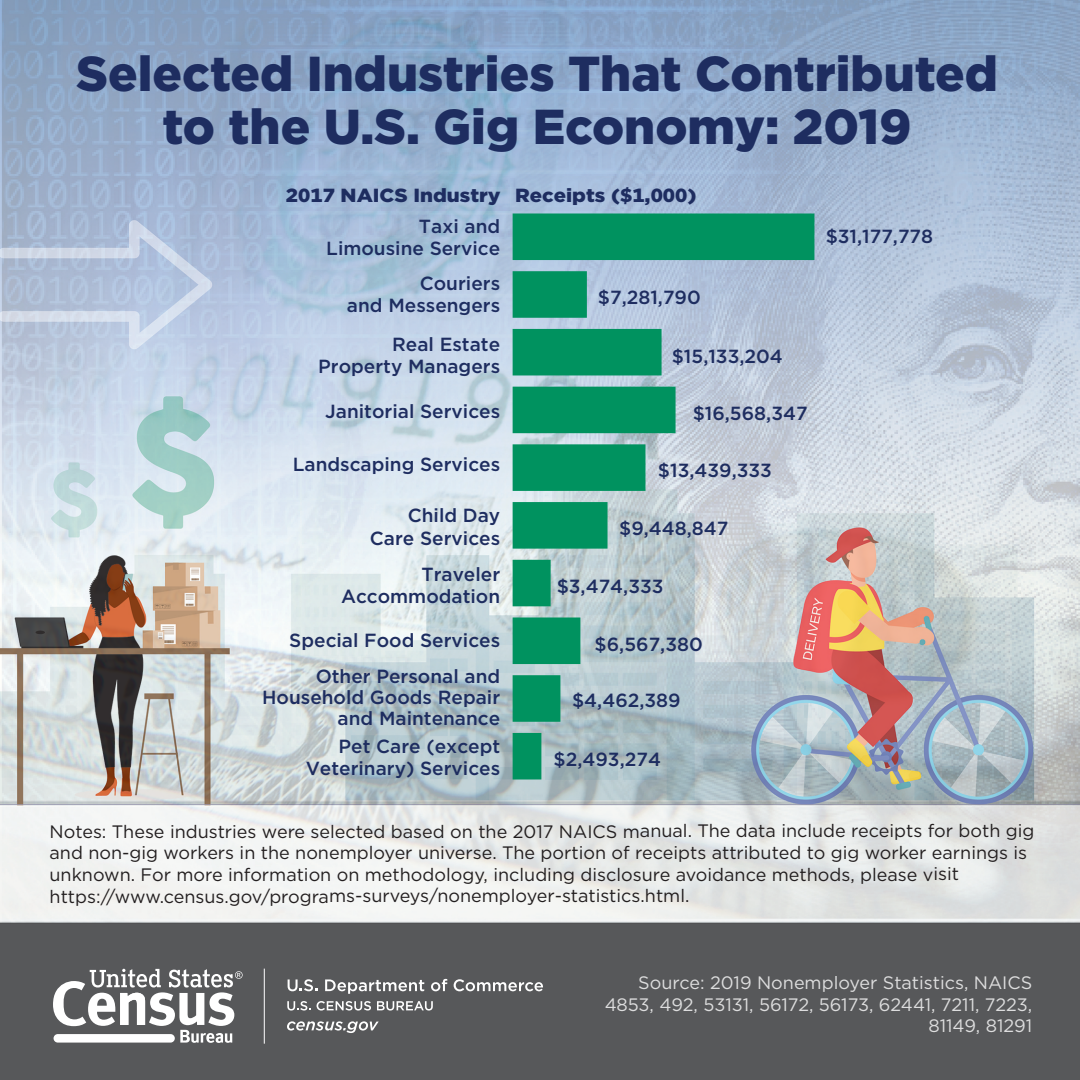
<style>
.page{position:relative;width:1080px;height:1080px;background:#fff}
.page>*{position:absolute;margin:0;border:0;box-sizing:border-box;transform-origin:0 0}
.t1{font:900 49px/53px "Gotham";color:#1e2d60;text-align:center}
.t2{font:500 19px/22px "Gotham";color:#1e2d60;text-align:right}
.t3{font:900 19px "Gotham";color:#1e2d60;scale:1.08 1}
.t4{font:18px/21.6px "Gotham";color:#231f20}
.t5{font:18px/21.6px "Gotham";color:#fff;text-align:right}
</style>
<div class="page">
<div style="left:0;top:918px;width:1080px;height:162px;background:#57585a"></div>
<img style="left:0;top:0;width:1080px;height:918px">
<svg style="left:288px;top:979px;width:29px;height:12px"></svg>
<svg style="left:325px;top:979px;width:99px;height:15px"></svg>
<svg style="left:431px;top:979px;width:16px;height:12px"></svg>
<svg style="left:454px;top:979px;width:89px;height:12px"></svg>
<svg style="left:287px;top:1001px;width:24px;height:10px"></svg>
<svg style="left:317px;top:1001px;width:54px;height:10px"></svg>
<svg style="left:377px;top:1001px;width:56px;height:10px"></svg>
<svg style="left:287px;top:1021px;width:92px;height:12px"></svg>
<hr style="left:264px;top:969px;width:1px;height:75px;background:#fff">
<svg style="left:53px;top:969px;width:190px;height:74px"></svg>
<div style="left:513px;top:213px;width:301px;height:47px;background:#00925f"></div>
<div style="left:513px;top:271px;width:74px;height:47px;background:#00925f;border:5px solid #00925f"></div>
<div style="left:513px;top:329px;width:149px;height:46px;background:#00925f"></div>
<div style="left:513px;top:387px;width:163px;height:46px;background:#00925f"></div>
<div style="left:513px;top:444px;width:132px;height:47px;background:#00925f;border:5px solid #00925f"></div>
<div style="left:513px;top:502px;width:95px;height:47px;background:#00925f;border:5px solid #00925f"></div>
<div style="left:513px;top:560px;width:38px;height:46px;background:#00925f"></div>
<div style="left:513px;top:618px;width:67px;height:46px;background:#00925f"></div>
<div style="left:513px;top:675px;width:47px;height:47px;background:#00925f"></div>
<div style="left:513px;top:733px;width:28px;height:46px;background:#00925f"></div>
<h1 class="t1" style="left:76px;top:46px;width:923px">Selected Industries That Contributed to the U.S. Gig Economy: 2019</h1>
<p class="t3" style="left:286px;top:182px;width:382px">2017 NAICS Industry Receipts ($1,000)</p>
<p class="t2" style="left:326px;top:215px;width:175px">Taxi and<br>Limousine Service</p>
<p class="t2" style="left:347px;top:272px;width:155px">Couriers<br>and Messengers</p>
<p class="t2" style="left:318px;top:333px;width:184px">Real Estate<br>Property Managers</p>
<p class="t2" style="left:325px;top:400px;width:176px">Janitorial Services</p>
<p class="t2" style="left:293px;top:453px;width:209px">Landscaping Services</p>
<p class="t2" style="left:370px;top:504px;width:132px;line-height:22.8px">Child Day<br>Care Services</p>
<p class="t2" style="left:341px;top:563px;width:161px">Traveler<br>Accommodation</p>
<p class="t2" style="left:289px;top:629px;width:212px">Special Food Services</p>
<p class="t2" style="left:262px;top:666px;width:240px;line-height:21px">Other Personal and<br>Household Goods Repair and Maintenance</p>
<p class="t2" style="left:306px;top:735px;width:196px">Pet Care (except<br>Veterinary) Services</p>
<p class="t2" style="left:598px;top:286px;width:104px">$7,281,790</p>
<p class="t2" style="left:672px;top:345px;width:113px">$15,133,204</p>
<p class="t2" style="left:693px;top:402px;width:116px">$16,568,347</p>
<p class="t2" style="left:658px;top:459px;width:116px">$13,439,333</p>
<p class="t2" style="left:619px;top:517px;width:111px">$9,448,847</p>
<p class="t2" style="left:557px;top:575px;width:108px">$3,474,333</p>
<p class="t2" style="left:595px;top:633px;width:110px">$6,567,380</p>
<p class="t2" style="left:572px;top:689px;width:110px">$4,462,389</p>
<p class="t2" style="left:554px;top:748px;width:109px">$2,493,274</p>
<p class="t2" style="left:826px;top:225px;width:109px">$31,177,778</p>
<p class="t4" style="left:49px;top:820px;width:987px">Notes: These industries were selected based on the 2017 NAICS manual. The data include receipts for both gig and non-gig workers in the nonemployer universe. The portion of receipts attributed to gig worker earnings is unknown. For more information on methodology, including disclosure avoidance methods, please visit https://www.census.gov/programs-surveys/nonemployer-statistics.html.</p>
<p class="t5" style="left:604px;top:972px;width:430px">Source: 2019 Nonemployer Statistics, NAICS<br>4853, 492, 53131, 56172, 56173, 62441, 7211, 7223,<br>81149, 81291</p>
</div>
